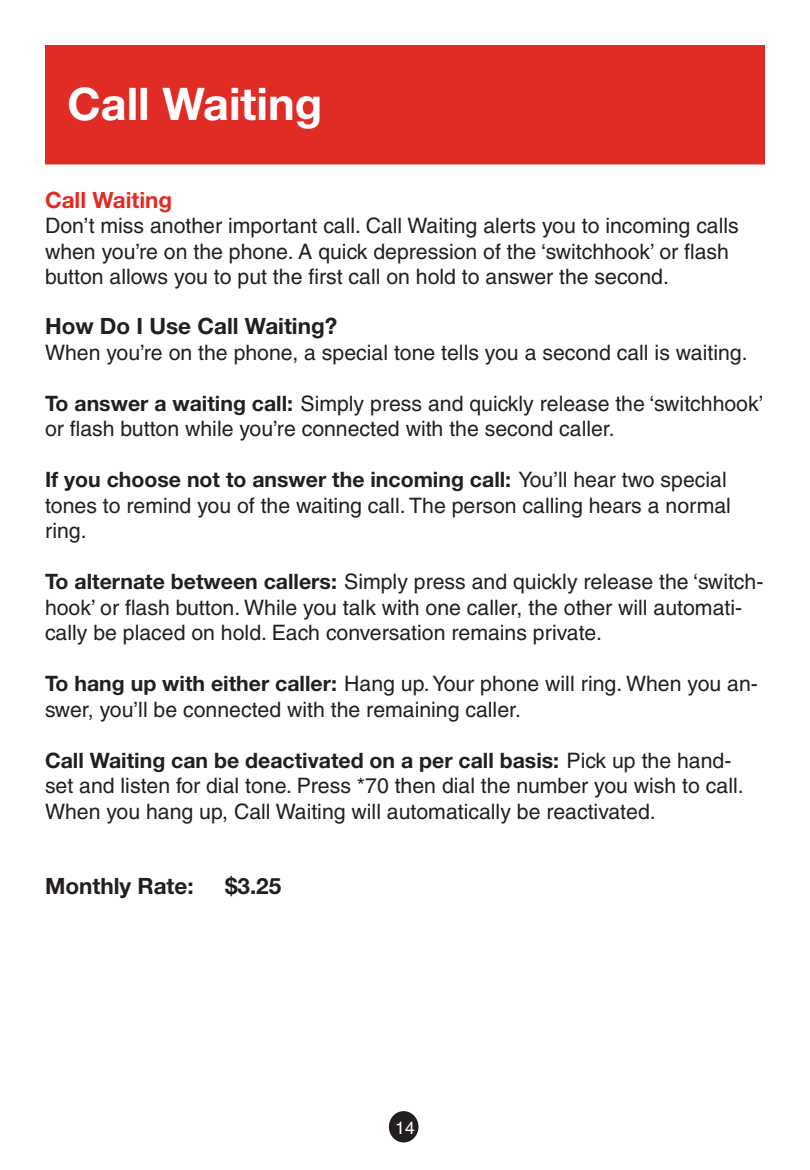
<style>
.page{position:relative;width:810px;height:1170px;background:#fff}
.page>*{position:absolute;margin:0;border:0;box-sizing:border-box;transform-origin:0 0}
.t1{font:700 45px "Helvetica Neue";color:#fff}
.t2{font:700 22.5px "Helvetica Neue";color:#231f20}
.t3{font:700 22.5px "Helvetica Neue";color:#e12c26}
.t4{font:21.25px/25.5px "Helvetica";color:#231f20}
.t5{font:700 21.25px "Helvetica Neue";color:#231f20}
.t6{font:17.5px "Helvetica";color:#fff}
.s1{font-family:"Helvetica Neue";font-weight:700}
.s2{font-family:"Helvetica";font-weight:400}
</style>
<div class="page">
<div style="left:45px;top:45px;width:720px;height:119px;background:#e12c26"></div>
<div style="left:390px;top:1112px;width:27px;height:29px;background:#231f20;border-radius:50%"></div>
<div style="left:389px;top:1111px;width:30px;height:31px;border:2px solid #231f20;border-radius:50%"></div>
<h1 class="t1" style="left:68px;top:76px;width:256px">Call Waiting</h1>
<p class="t3" style="left:45px;top:186px;width:129px">Call Waiting</p>
<p class="t4" style="left:45px;top:213px;width:695px">Don’t miss another important call. Call Waiting alerts you to incoming calls when you’re on the phone. A quick depression of the ‘switchhook’ or flash button allows you to put the first call on hold to answer the second.</p>
<p class="t2" style="left:45px;top:312px;width:294px">How Do I Use Call Waiting?</p>
<p class="t4" style="left:45px;top:340px;width:704px">When you’re on the phone, a special tone tells you a second call is waiting.</p>
<p class="t4" style="left:45px;top:391px;width:720px"><span class="s1">To answer a waiting call:</span> Simply press and quickly release the ‘switchhook’ or flash button while you’re connected with the second caller.</p>
<p class="t5" style="left:45px;top:467px;width:683px">If you choose not to answer the incoming call: <span class="s2">You’ll hear two special</span></p>
<p class="t4" style="left:45px;top:493px;width:688px">tones to remind you of the waiting call. The person calling hears a normal ring.</p>
<p class="t4" style="left:45px;top:569px;width:720px"><span class="s1">To alternate between callers:</span> Simply press and quickly release the ‘switch&shy;hook’ or flash button. While you talk with one caller, the other will automati&shy;cally be placed on hold. Each conversation remains private.</p>
<p class="t4" style="left:45px;top:671px;width:714px"><span class="s1">To hang up with either caller:</span> Hang up. Your phone will ring. When you an&shy;swer, you’ll be connected with the remaining caller.</p>
<p class="t5" style="left:45px;top:747px;width:688px">Call Waiting can be deactivated on a per call basis: <span class="s2">Pick up the hand-</span></p>
<p class="t4" style="left:45px;top:773px;width:700px">set and listen for dial tone. Press *70 then dial the number you wish to call.<br>When you hang up, Call Waiting will automatically be reactivated.</p>
<p class="t2" style="left:45px;top:872px;width:150px">Monthly Rate:</p>
<p class="t2" style="left:225px;top:872px;width:58px">$3.25</p>
<p class="t6" style="left:395px;top:1118px;width:21px">14</p>
</div>
